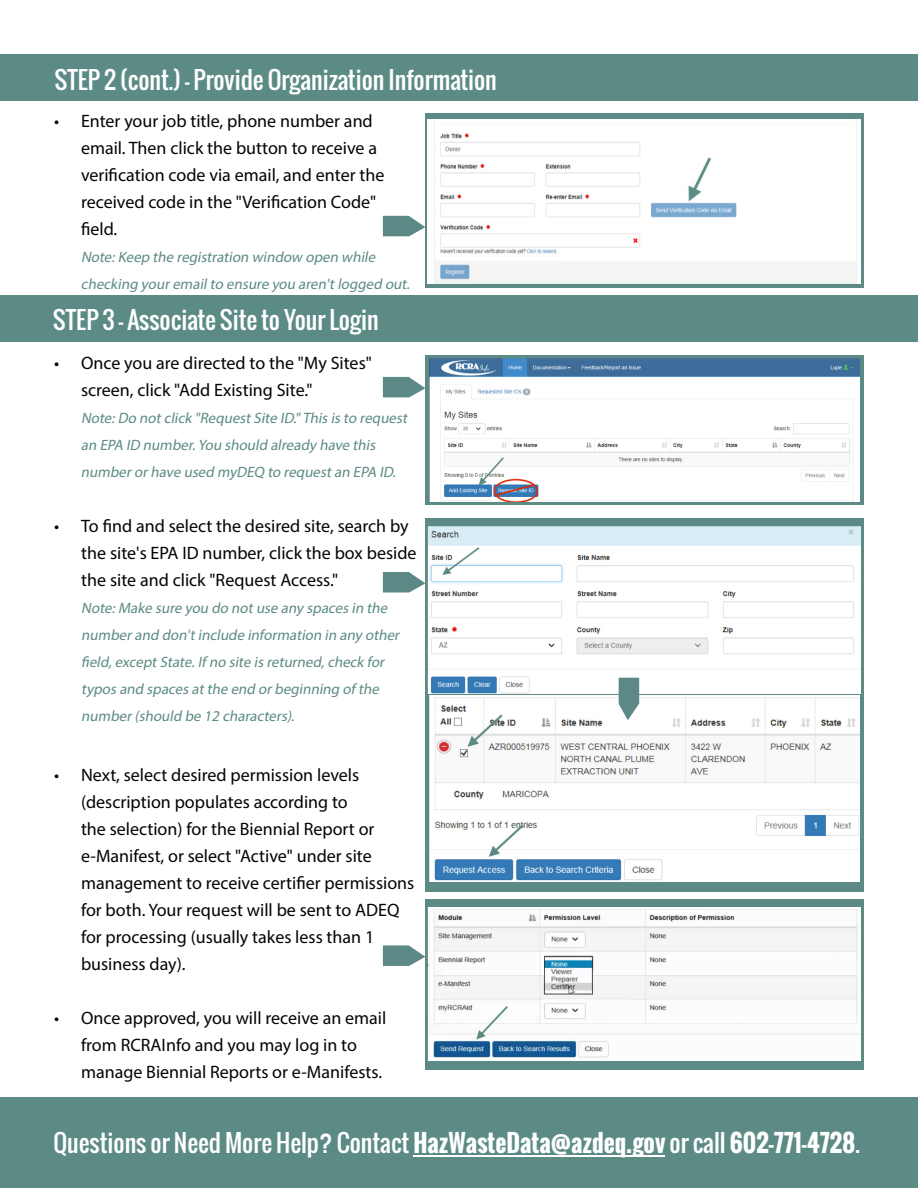
<style>
.page{position:relative;width:918px;height:1188px;background:#fff}
.page>*{position:absolute;margin:0;border:0;box-sizing:border-box;transform-origin:0 0}
.t1{font:24px "Oswald";color:#fff}
.t2{font:18px/27px "Myriad Pro";color:#040503}
.t3{font:italic 15px/27px "Myriad Pro";color:#5c8b85}
.s1{font-weight:700}
</style>
<div class="page">
<div style="left:425px;top:900px;width:438px;height:170px;background:#5c8b85"></div>
<div style="left:425px;top:518px;width:438px;height:374px;background:#5c8b85"></div>
<div style="left:425px;top:355px;width:438px;height:149px;background:linear-gradient(to right,#5c8b85,#5c8b85)"></div>
<div style="left:425px;top:113px;width:438px;height:175px;background:#5c8b85"></div>
<div style="left:0;top:54px;width:918px;height:47px;background:#5c8b85"></div>
<div style="left:0;top:295px;width:918px;height:46px;background:#5c8b85"></div>
<img style="left:428px;top:119px;width:433px;height:165px">
<img style="left:429px;top:359px;width:431px;height:143px">
<img style="left:428px;top:526px;width:433px;height:167px">
<img style="left:429px;top:696px;width:431px;height:185px">
<img style="left:428px;top:907px;width:433px;height:154px">
<div style="left:0;top:1097px;width:918px;height:91px;background:#5c8b85"></div>
<svg style="left:383px;top:377px;width:42px;height:20px"></svg>
<svg style="left:383px;top:572px;width:42px;height:20px"></svg>
<svg style="left:619px;top:678px;width:20px;height:42px"></svg>
<svg style="left:383px;top:945px;width:42px;height:21px"></svg>
<svg style="left:383px;top:216px;width:42px;height:20px"></svg>
<hr style="left:414px;top:1156px;width:251px;height:1px;background:#fff">
<p class="t1" style="left:55px;top:61px;width:444px">STEP 2 (cont.) - Provide Organization Information</p>
<p class="t2" style="left:81px;top:107px;width:305px;text-indent:-27px">• Enter your job title, phone number and email. Then click the button to receive a verification code via email, and enter the received code in the "Verification Code" field.</p>
<p class="t3" style="left:81px;top:243px;width:333px">Note:Keep the registration window open while checking youremailto ensure you aren'tlogged out.</p>
<p class="t1" style="left:53px;top:302px;width:327px">STEP 3 - Associate Site to Your Login</p>
<p class="t2" style="left:81px;top:349px;width:292px;text-indent:-27px">• Once you are directed to the "My Sites" screen, click "Add Existing Site."</p>
<p class="t3" style="left:81px;top:404px;width:331px">Note:Do notclick "RequestSite ID."This is to request an EPA ID number.You should already have this numberorhave used myDEQ to requestan EPA ID.</p>
<p class="t2" style="left:81px;top:512px;width:337px;text-indent:-27px">• To find and select the desired site, search by the site's EPA ID number, click the box beside the site and click "Request Access."</p>
<p class="t3" style="left:81px;top:594px;width:323px">Note:Make sure you do notuse any spaces in the numberand don'tinclude information in any other field,exceptState.If no site is returned,check for typos and spaces atthe end orbeginning of the number(should be 12 characters).</p>
<p class="t2" style="left:81px;top:761px;width:335px;text-indent:-27px">• Next, select desired permission levels (description populates according to<br>the selection) for the Biennial Report or e-Manifest, or select "Active" under site management to receive certifier permissions for both. Your request will be sent to ADEQ for processing (usually takes less than 1 business day).</p>
<p class="t2" style="left:81px;top:1004px;width:307px;text-indent:-27px">• Once approved, you will receive an email from RCRAInfo and you may log in to manage Biennial Reports or e-Manifests.</p>
<p class="t1" style="left:53px;top:1125px;width:808px">Questions or Need More Help? Contact <span class="s1">HazWasteData@azdeq.gov</span> or call <span class="s1">602-771-4728</span>.</p>
</div>
